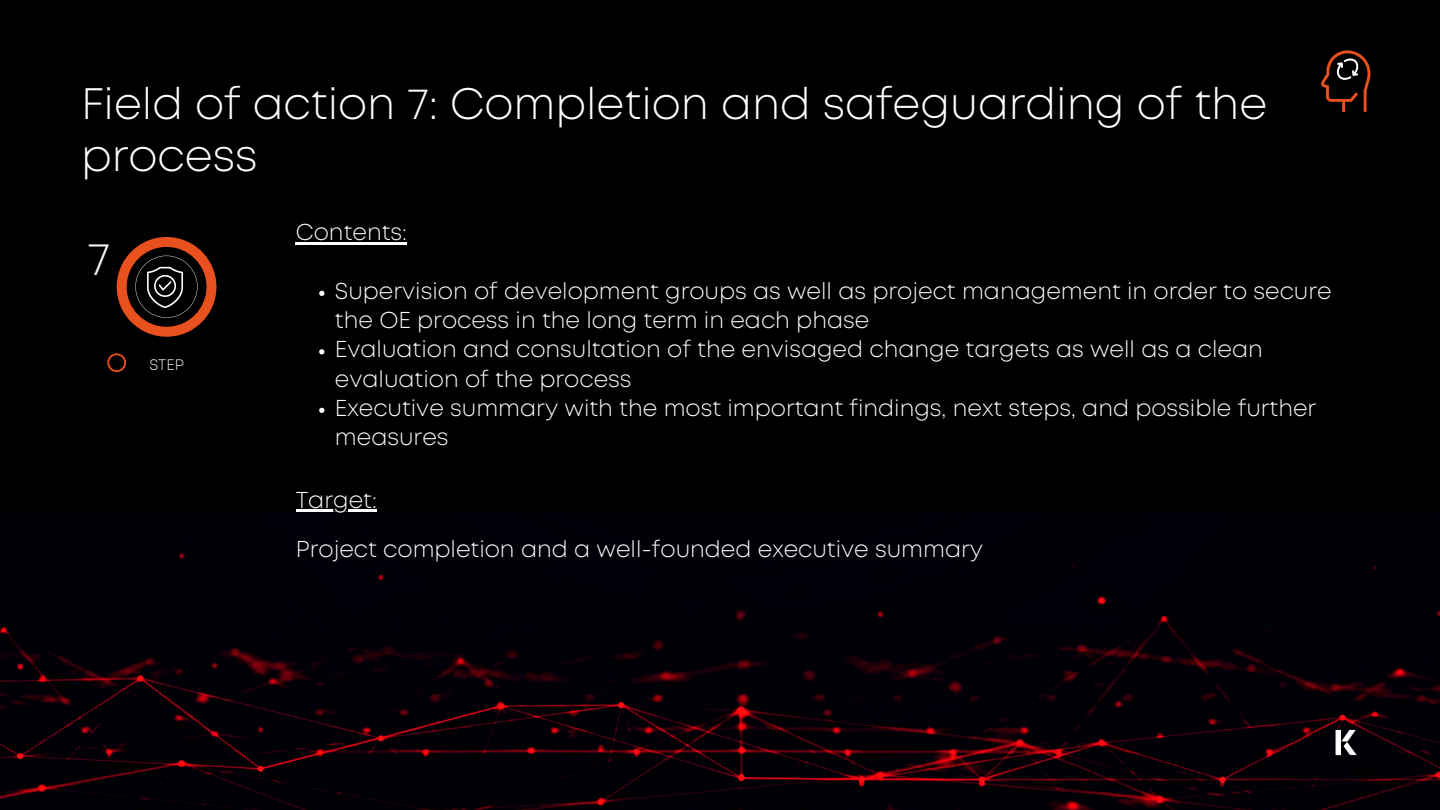
<style>
.page{position:relative;width:1440px;height:810px;background:#000}
.page>*{position:absolute;margin:0;border:0;box-sizing:border-box;transform-origin:0 0}
.t1{font:300 45.9px "Mont";color:#f7f7f7}
.t2{font:300 44px/52.5px "Mont";color:#fff}
.t3{font:300 23px/29.2px "Mont";color:#fff}
.t4{font:300 15.2px "Mont";color:#f7f7f7}
</style>
<div class="page">
<img style="left:0;top:515px;width:1440px;height:295px">
<img style="left:1333px;top:729px;width:26px;height:26px">
<svg style="left:319px;top:291px;width:5px;height:5px"></svg>
<svg style="left:319px;top:349px;width:5px;height:5px"></svg>
<svg style="left:319px;top:408px;width:5px;height:5px"></svg>
<hr style="left:296px;top:242px;width:111px;height:2px;background:#fff">
<svg style="left:1321px;top:50px;width:50px;height:62px"></svg>
<hr style="left:296px;top:509px;width:81px;height:2px;background:#fff">
<svg style="left:107px;top:353px;width:19px;height:19px"></svg>
<svg style="left:117px;top:237px;width:99px;height:100px"></svg>
<p class="t2" style="left:81px;top:80px;width:1188px">Field of action 7: Completion and safeguarding of the process</p>
<p class="t1" style="left:88px;top:242px;width:24px">7</p>
<p class="t4" style="left:149px;top:359px;width:36px">STEP</p>
<p class="t3" style="left:296px;top:220px;width:113px">Contents:</p>
<p class="t3" style="left:335px;top:278px;width:998px">Supervision of development groups as well as project management in order to secure the OE process in the long term in each phase</p>
<p class="t3" style="left:335px;top:337px;width:929px">Evaluation and consultation of the envisaged change targets as well as a clean evaluation of the process</p>
<p class="t3" style="left:335px;top:395px;width:983px">Executive summary with the most important findings, next steps, and possible further measures</p>
<p class="t3" style="left:296px;top:487px;width:82px">Target:</p>
<p class="t3" style="left:296px;top:536px;width:689px">Project completion and a well-founded executive summary</p>
</div>
